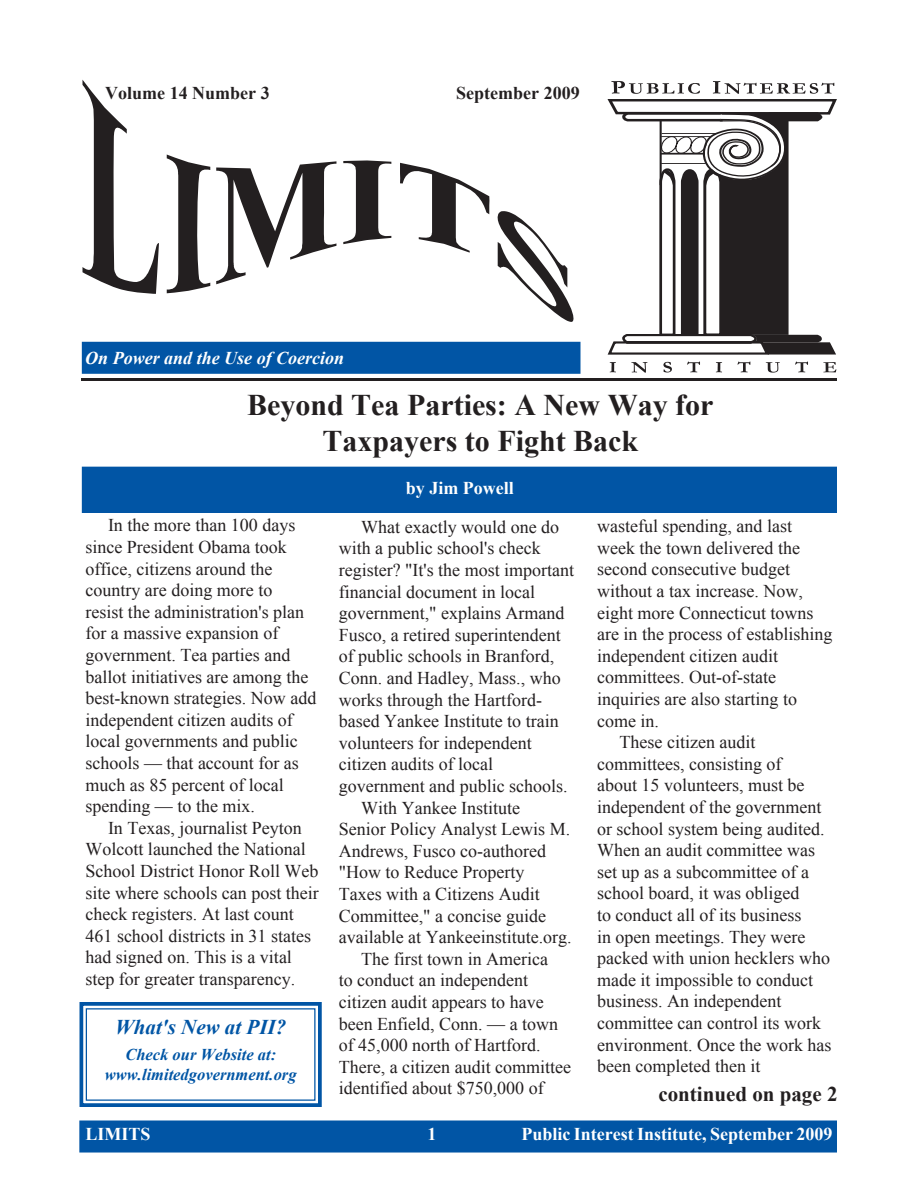
<style>
.page{position:relative;width:918px;height:1188px;background:#fff}
.page>*{position:absolute;margin:0;border:0;box-sizing:border-box;transform-origin:0 0}
.t1{font:700 30px "Times New Roman";color:#231f20}
.t2{font:700 21px "Times New Roman";color:#231f20}
.t3{font:italic 700 21px "Times New Roman";color:#0155a5}
.t4{font:18px/21.6px "Times New Roman";color:#231f20}
.t5{font:700 18px "Times New Roman";color:#fff}
.t6{font:700 18px "Times New Roman";color:#231f20}
.t7{font:italic 700 18px "Times New Roman";color:#fff}
.t8{font:italic 700 16.5px "Times New Roman";color:#0155a5}
</style>
<div class="page">
<div style="left:80px;top:1121px;width:756px;height:31px;background:#0155a5"></div>
<div style="left:79px;top:1120px;width:758px;height:33px;border:2px solid #0155a5"></div>
<div style="left:83px;top:343px;width:497px;height:30px;background:#0155a5"></div>
<div style="left:82px;top:342px;width:498px;height:32px;border:2px solid #0155a5"></div>
<div style="left:83px;top:467px;width:753px;height:45px;background:#0155a5"></div>
<div style="left:82px;top:467px;width:755px;height:46px;border:2px solid #0155a5"></div>
<hr style="left:81px;top:378px;width:756px;height:3px;background:#231f20">
<svg style="left:79px;top:1002px;width:243px;height:105px"></svg>
<svg style="left:610px;top:362px;width:6px;height:10px"></svg>
<svg style="left:631px;top:362px;width:16px;height:11px"></svg>
<svg style="left:663px;top:362px;width:9px;height:10px"></svg>
<svg style="left:687px;top:362px;width:13px;height:10px"></svg>
<svg style="left:716px;top:362px;width:6px;height:10px"></svg>
<svg style="left:737px;top:362px;width:13px;height:10px"></svg>
<svg style="left:766px;top:362px;width:14px;height:11px"></svg>
<svg style="left:795px;top:362px;width:13px;height:10px"></svg>
<svg style="left:823px;top:362px;width:13px;height:10px"></svg>
<svg style="left:607px;top:81px;width:230px;height:274px"></svg>
<svg style="left:82px;top:80px;width:77px;height:214px"></svg>
<svg style="left:167px;top:155px;width:43px;height:138px"></svg>
<svg style="left:216px;top:161px;width:120px;height:123px"></svg>
<svg style="left:343px;top:160px;width:48px;height:84px"></svg>
<svg style="left:400px;top:163px;width:174px;height:159px"></svg>
<p class="t6" style="left:105px;top:81px;width:166px">Volume 1 4 Number 3</p>
<p class="t6" style="left:456px;top:81px;width:125px">September 2009</p>
<p class="t7" style="left:85px;top:346px;width:261px">On Power and the Use of Coercion</p>
<p class="t1" style="left:247px;top:384px;width:468px">Beyond Tea Parties: A New Way for</p>
<p class="t1" style="left:322px;top:420px;width:317px">Taxpayers to Fight Back</p>
<p class="t4" style="left:86px;top:514px;width:232px;text-indent:22px">In the more than 100 days since President Obama took office, citizens around the country are doing more to<br>resist the administration's plan for a massive expansion of government. Tea parties and ballot initiatives are among the best-known strategies. Now add independent citizen audits of local governments and public schools — that account for as much as 85 percent of local spending — to the mix.</p>
<p class="t4" style="left:86px;top:817px;width:235px;text-indent:22px">In Texas, journalist Peyton<br>Wolcott launched the National<br>School District Honor Roll Web site where schools can post their check registers. At last count<br>461 school districts in 31 states had signed on. This is a vital step for greater transparency.</p>
<p class="t3" style="left:115px;top:1013px;width:172px">What's New at PII?</p>
<p class="t8" style="left:125px;top:1043px;width:152px">Check our Website at:</p>
<p class="t8" style="left:105px;top:1063px;width:193px">www.limitedgovernment.org</p>
<p class="t5" style="left:406px;top:475px;width:109px">by Jim Powell</p>
<p class="t4" style="left:339px;top:516px;width:237px;text-indent:22px">What exactly would one do with a public school's check register? "It's the most important financial document in local government," explains Armand<br>Fusco, a retired superintendent of public schools in Branford,<br>Conn. and Hadley, Mass., who works through the Hartford&shy;based Yankee Institute to train volunteers for independent citizen audits of local government and public schools.</p>
<p class="t4" style="left:339px;top:797px;width:234px;text-indent:22px">With Yankee Institute<br>Senior Policy Analyst Lewis M.<br>Andrews, Fusco co-authored "How to Reduce Property<br>Taxes with a Citizens Audit<br>Committee," a concise guide available at Yankeeinstitute.org.</p>
<p class="t4" style="left:339px;top:948px;width:234px;text-indent:22px">The first town in America<br>to conduct an independent citizen audit appears to have been Enfield, Conn. — a town of 45,000 north of Hartford.<br>There, a citizen audit committee identified about $750,000 of</p>
<p class="t4" style="left:597px;top:515px;width:237px">wasteful spending, and last week the town delivered the second consecutive budget without a tax increase. Now, eight more Connecticut towns are in the process of establishing independent citizen audit committees. Out-of-state inquiries are also starting to come in.</p>
<p class="t4" style="left:597px;top:731px;width:236px;text-indent:22px">These citizen audit committees, consisting of<br>about 15 volunteers, must be independent of the government or school system being audited.<br>When an audit committee was set up as a subcommittee of a school board, it was obliged<br>to conduct all of its business<br>in open meetings. They were packed with union hecklers who made it impossible to conduct business. An independent committee can control its work environment. Once the work has been completed then it</p>
<p class="t2" style="left:658px;top:1079px;width:181px">continued on page 2</p>
<p class="t5" style="left:86px;top:1121px;width:67px">LIMITS</p>
<p class="t5" style="left:521px;top:1121px;width:313px">Public Interest Institute, September 2009</p>
</div>
